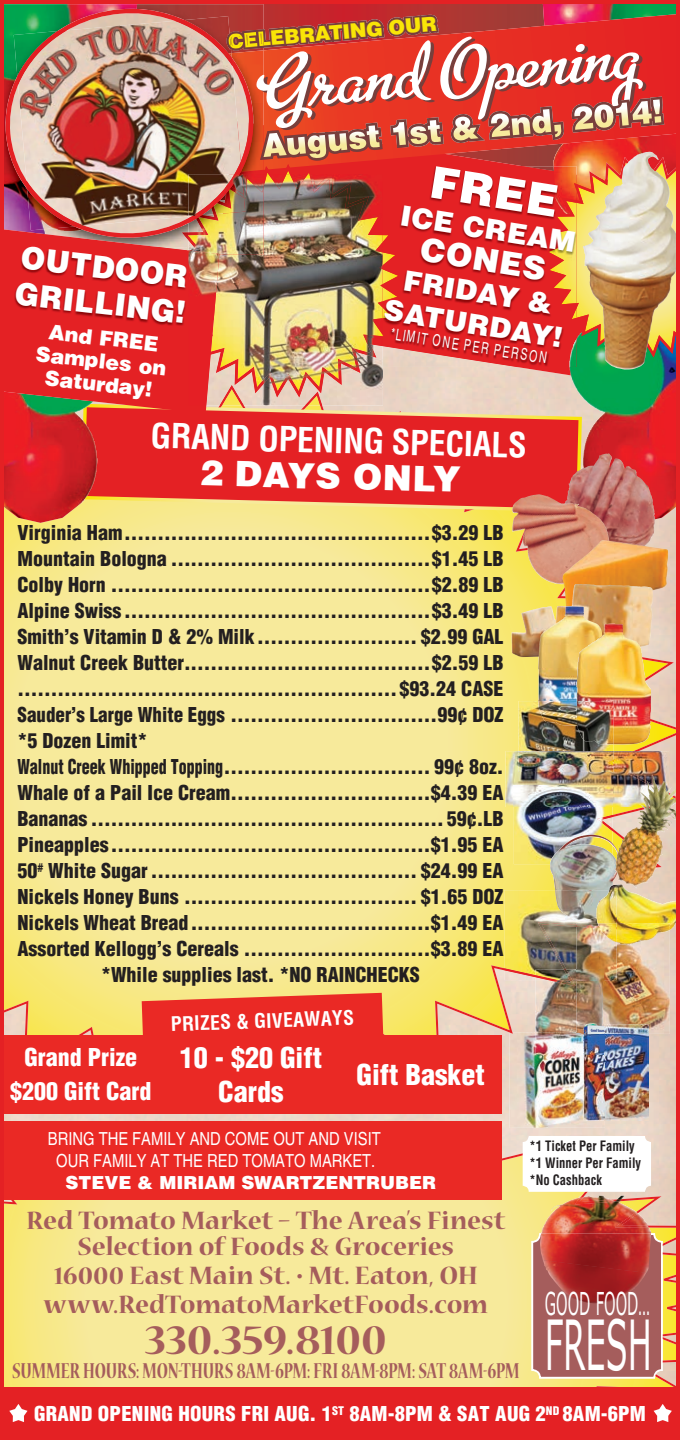
<style>
.page{position:relative;width:680px;height:1440px;background:#fff}
.page>*{position:absolute;margin:0;border:0;box-sizing:border-box;transform-origin:0 0}
.t1{font:68.8px "Verdana";color:#fff;scale:.47 1}
.t2{font:700 46.6px "Nueva Std";letter-spacing:-.005em;color:#a55d5c}
.t3{font:900 44px "Helvetica";color:#fff}
.t4{font:900 35px "Helvetica";color:#fff}
.t5{font:700 condensed 33.6px "Helvetica";color:#fff}
.t6{font:900 32px "Helvetica";color:#fff}
.t7{font:900 31.8px "Helvetica";color:#fff}
.t8{font:31.4px "Verdana";color:#fff;scale:.47 1}
.t9{font:900 30.8px/36px "Helvetica";color:#fff;scale:.96 1}
.t10{font:700 28px/25.4px "Nueva Std";letter-spacing:-.005em;color:#a55d5c;text-align:center}
.t11{font:900 condensed 28px/34px "Helvetica";color:#fff;text-align:center}
.t12{font:900 28px/32px "Helvetica";color:#fff;text-align:center}
.t13{font:700 24px "Nueva Std";color:#a55d5c;scale:.7 1}
.t14{font:900 condensed 24px/34px "Helvetica";color:#fff;text-align:center}
.t15{font:900 20.8px/23px "Helvetica";color:#fff;text-align:center}
.t16{font:900 condensed 20px "Helvetica";color:#231f20}
.t17{font:900 condensed 20px "Helvetica";color:#231f20;scale:.8 1}
.t18{font:900 condensed 20px "Helvetica";color:#231f20;scale:.95 1}
.t19{font:900 condensed 20px "Helvetica";letter-spacing:.015em;color:#fff}
.t20{font:900 20px "Helvetica";color:#f9e507}
.t21{font:700 condensed 19.6px "Helvetica";color:#fff}
.t22{font:condensed 18px/22px "Helvetica";color:#fff;text-align:center}
.t23{font:900 18px "Helvetica";color:#fff}
.t24{font:condensed 16px "Helvetica";color:#fff;scale:.8 1}
.t25{font:700 condensed 14px/16.8px "Helvetica";color:#231f20;scale:.9 1}
</style>
<div class="page">
<img style="left:0;top:0;width:680px;height:1440px">
<p class="t20" style="left:227px;top:29px;width:211px;rotate:-5deg">CELEBRATING OUR</p>
<h3 class="t9" style="left:22px;top:238px;width:180px;rotate:7deg">OUTDOOR<br>GRILLING!</h3>
<p class="t15" style="left:40px;top:318px;width:133px;rotate:7deg">And FREE<br>Samples on<br>Saturday!</p>
<h3 class="t7" style="left:260px;top:125px;width:403px;rotate:-5deg">August 1st &amp; 2nd, 2014!</h3>
<h3 class="t3" style="left:435px;top:153px;width:130px;rotate:9deg">FREE</h3>
<h3 class="t12" style="left:403px;top:198px;width:178px;rotate:9deg">ICE CREAM</h3>
<h3 class="t6" style="left:424px;top:228px;width:128px;rotate:9deg">CONES</h3>
<h3 class="t12" style="left:392px;top:261px;width:182px;rotate:9deg">FRIDAY &amp;<br>SATURDAY!</h3>
<p class="t24" style="left:392px;top:324px;width:199px;rotate:9deg">*LIMIT ONE PER PERSON</p>
<h3 class="t5" style="left:152px;top:413px;width:378px;rotate:2deg">GRAND OPENING SPECIALS</h3>
<h3 class="t4" style="left:200px;top:451px;width:262px;rotate:1deg">2 DAYS ONLY</h3>
<p class="t16" style="left:18px;top:520px;width:488px">Virginia Ham ..............................................$3.29 LB</p>
<p class="t16" style="left:18px;top:546px;width:488px">Mountain Bologna .......................................$1.45 LB</p>
<p class="t16" style="left:18px;top:572px;width:488px">Colby Horn ................................................$2.89 LB</p>
<p class="t16" style="left:18px;top:598px;width:488px">Alpine Swiss ..............................................$3.49 LB</p>
<p class="t16" style="left:18px;top:624px;width:488px">Smith’s Vitamin D &amp; 2% Milk ........................ $2.99 GAL</p>
<p class="t16" style="left:18px;top:650px;width:488px">Walnut Creek Butter.....................................$2.59 LB</p>
<p class="t16" style="left:18px;top:676px;width:488px">.........................................................$93.24 CASE</p>
<p class="t18" style="left:18px;top:702px;width:513px">Sauder’s Large White Eggs ...............................99¢ DOZ</p>
<p class="t16" style="left:18px;top:728px;width:131px">*5 Dozen Limit*</p>
<p class="t17" style="left:18px;top:754px;width:609px">Walnut Creek Whipped Topping ............................... 99¢ 8oz.</p>
<p class="t16" style="left:17px;top:780px;width:488px">Whale of a Pail Ice Cream ..............................$4.39 EA</p>
<p class="t16" style="left:17px;top:806px;width:488px">Bananas ..................................................... 59¢.LB</p>
<p class="t16" style="left:17px;top:832px;width:488px">Pineapples ................................................$1.95 EA</p>
<p class="t16" style="left:17px;top:858px;width:488px">50<sup>#</sup> White Sugar ........................................ $24.99 EA</p>
<p class="t16" style="left:18px;top:884px;width:488px">Nickels Honey Buns ................................... $1.65 DOZ</p>
<p class="t16" style="left:18px;top:910px;width:488px">Nickels Wheat Bread ....................................$1.49 EA</p>
<p class="t16" style="left:18px;top:936px;width:488px">Assorted Kellogg’s Cereals ............................$3.89 EA</p>
<p class="t16" style="left:101px;top:962px;width:320px">*While supplies last. *NO RAINCHECKS</p>
<p class="t21" style="left:171px;top:1012px;width:185px;rotate:-2deg">PRIZES &amp; GIVEAWAYS</p>
<p class="t14" style="left:10px;top:1040px;width:143px">Grand Prize $200 Gift Card</p>
<h3 class="t11" style="left:180px;top:1040px;width:144px">10 - $20 Gift<br>Cards</h3>
<h3 class="t11" style="left:357px;top:1057px;width:130px">Gift Basket</h3>
<p class="t22" style="left:48px;top:1128px;width:334px">BRING THE FAMILY AND COME OUT AND VISIT<br>OUR FAMILY AT THE RED TOMATO MARKET.</p>
<p class="t23" style="left:65px;top:1171px;width:372px">STEVE &amp; MIRIAM SWARTZENTRUBER</p>
<h3 class="t10" style="left:26px;top:1209px;width:480px">Red Tomato Market – The Area’s Finest<br>Selection of Foods &amp; Groceries</h3>
<h3 class="t10" style="left:44px;top:1262px;width:446px;line-height:29.4px">16000 East Main St. • Mt. Eaton, OH www.RedTomatoMarketFoods.com</h3>
<h2 class="t2" style="left:145px;top:1318px;width:243px">330.359.8100</h2>
<p class="t13" style="left:12px;top:1360px;width:727px">SUMMER HOURS: MON-THURS 8AM-6PM: FRI 8AM-8PM: SAT 8AM-6PM</p>
<p class="t25" style="left:530px;top:1137px;width:126px">*1 Ticket Per Family *1 Winner Per Family *No Cashback</p>
<h3 class="t8" style="left:545px;top:1284px;width:226px">GOOD FOOD…</h3>
<h1 class="t1" style="left:545px;top:1301px;width:230px">FRESH</h1>
<p class="t19" style="left:34px;top:1401px;width:613px">GRAND OPENING HOURS FRI AUG. 1<sup>ST</sup> 8AM-8PM &amp; SAT AUG 2<sup>ND</sup> 8AM-6PM</p>
</div>
